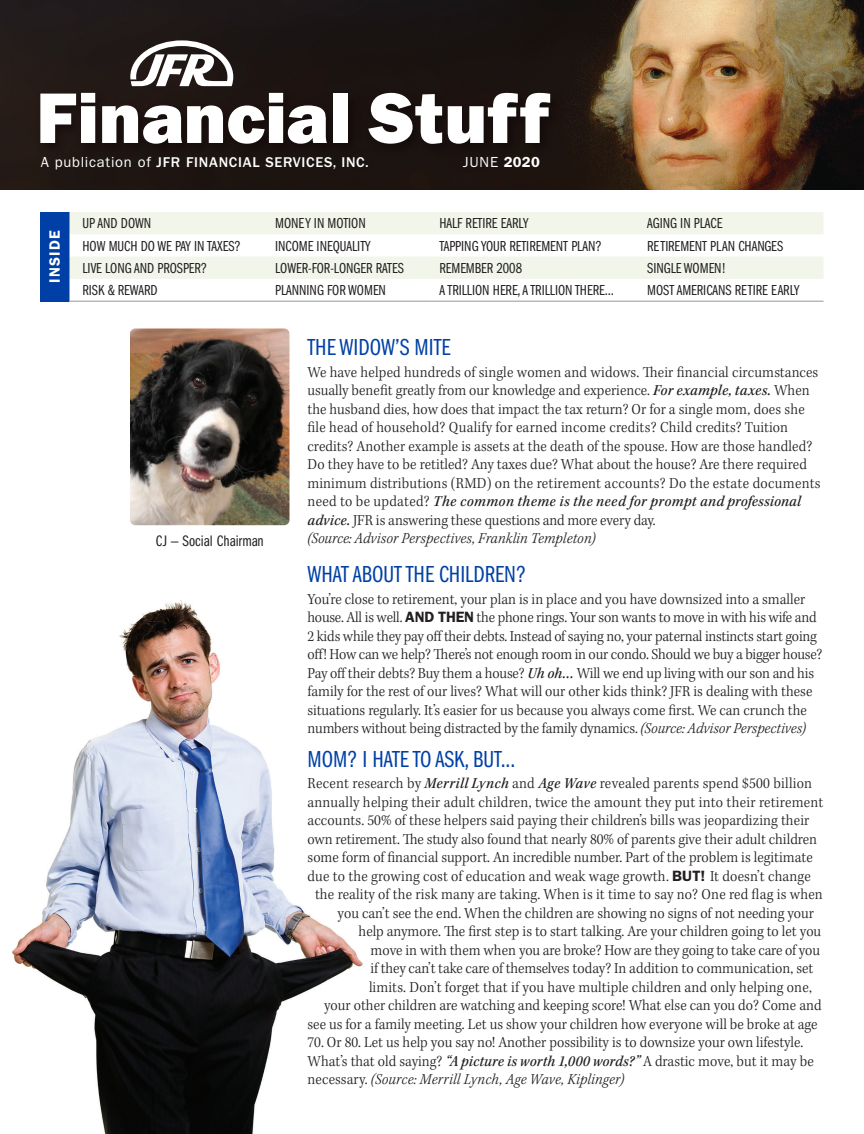
<style>
.page{position:relative;width:864px;height:1134px;background:#fff}
.page>*{position:absolute;margin:0;border:0;box-sizing:border-box;transform-origin:0 0}
.t1{font:72px "ITC Franklin Gothic Std Hvy";letter-spacing:.01em;color:#fff}
.Heads_2{font:24px "ITC Franklin Gothic Std Bk Cp";color:#0040a6}
.Body_Copy{font:15.75px/18.5px "Kepler Std Light Scn";color:#231f20}
.t2{font:15.75px "ITC Franklin Gothic Std Bk Cp";letter-spacing:-.01em;color:#231f20}
.t3{font:15px "ITC Franklin Gothic Std Bk Cp";color:#231f20}
.t4{font:600 15px "ITC Franklin Gothic Std";letter-spacing:.085em;color:#fff}
.t5{font:500 14.7px "ITC Franklin Gothic Std";letter-spacing:.05em;color:#fff}
.t6{font:14.7px "ITC Franklin Gothic Std";color:#fff}
.s1{font-weight:400}
.s2{font-weight:600}
.s3{font-family:"Kepler Std Medium Scn It"}
.s4{font-family:"Kepler Std Light Scn It"}
.s5{font-family:"ITC Franklin Gothic Std";font-weight:600;font-size:15px}
</style>
<div class="page">
<img style="left:0;top:0;width:864px;height:189px">
<svg style="left:130px;top:40px;width:103px;height:46px"></svg>
<div style="left:36px;top:90px;width:527px;height:68px;background:#19100e"></div>
<img style="left:12px;top:600px;width:351px;height:534px">
<img style="left:130px;top:328px;width:160px;height:197px">
<svg style="left:70px;top:212px;width:754px;height:67px;fill:#f1f5ea"></svg>
<hr style="left:69px;top:301px;width:197px;height:1px;background:#939598">
<hr style="left:266px;top:301px;width:164px;height:1px;background:#939598">
<hr style="left:430px;top:301px;width:208px;height:1px;background:#939598">
<hr style="left:638px;top:301px;width:186px;height:1px;background:#939598">
<div style="left:40px;top:212px;width:30px;height:90px;background:#0040a6"></div>
<h1 class="t1" style="left:37px;top:76px;width:514px">Financial Stuff</h1>
<p class="t5" style="left:41px;top:154px;width:329px"><span class="s1">A publication of</span> JFR FINANCIAL SERVICES, INC.</p>
<p class="t6" style="left:463px;top:154px;width:79px">JUNE <span class="s2">2020</span></p>
<p class="t4" style="left:46px;top:283px;width:54px;rotate:-90deg">INSIDE</p>
<p class="t3" style="left:82px;top:215px;width:70px">UP AND DOWN</p>
<p class="t3" style="left:275px;top:215px;width:92px">MONEY IN MOTION</p>
<p class="t3" style="left:439px;top:215px;width:91px">HALF RETIRE EARLY</p>
<p class="t3" style="left:647px;top:215px;width:77px">AGING IN PLACE</p>
<p class="t3" style="left:82px;top:237px;width:160px">HOW MUCH DO WE PAY IN TAXES?</p>
<p class="t3" style="left:275px;top:237px;width:97px">INCOME INEQUALITY</p>
<p class="t3" style="left:439px;top:237px;width:164px">TAPPING YOUR RETIREMENT PLAN?</p>
<p class="t3" style="left:647px;top:237px;width:138px">RETIREMENT PLAN CHANGES</p>
<p class="t3" style="left:82px;top:260px;width:126px">LIVE LONG AND PROSPER?</p>
<p class="t3" style="left:275px;top:260px;width:130px">LOWER-FOR-LONGER RATES</p>
<p class="t3" style="left:439px;top:260px;width:84px">REMEMBER 2008</p>
<p class="t3" style="left:647px;top:260px;width:80px">SINGLE WOMEN!</p>
<p class="t3" style="left:82px;top:282px;width:77px">RISK &amp; REWARD</p>
<p class="t3" style="left:275px;top:282px;width:112px">PLANNING FOR WOMEN</p>
<p class="t3" style="left:439px;top:282px;width:176px">A TRILLION HERE, A TRILLION THERE…</p>
<p class="t3" style="left:647px;top:282px;width:154px">MOST AMERICANS RETIRE EARLY</p>
<p class="t2" style="left:156px;top:532px;width:110px">CJ — Social Chairman</p>
<p class="Heads_2" style="left:308px;top:334px;width:145px">THE WIDOW’S MITE</p>
<p class="Body_Copy" style="left:308px;top:363px;width:515px">We have helped hundreds of single women and widows. Their financial circumstances usually benefit greatly from our knowledge and experience. <span class="s3">For example, taxes.</span> When the husband dies, how does that impact the tax return? Or for a single mom, does she file head of household? Qualify for earned income credits? Child credits? Tuition credits? Another example is assets at the death of the spouse. How are those handled?<br>Do they have to be retitled? Any taxes due? What about the house? Are there required minimum distributions (RMD) on the retirement accounts? Do the estate documents need to be updated? <span class="s3">The common theme is the need for prompt and professional advice.</span> JFR is answering these questions and more every day.<br><span class="s4">(Source: Advisor Perspectives, Franklin Templeton)</span></p>
<p class="Heads_2" style="left:308px;top:561px;width:220px">WHAT ABOUT THE CHILDREN?</p>
<p class="Body_Copy" style="left:308px;top:590px;width:516px">You’re close to retirement, your plan is in place and you have downsized into a smaller house. All is well. <span class="s5">AND THEN</span> the phone rings. Your son wants to move in with his wife and 2 kids while they pay off their debts. Instead of saying no, your paternal instincts start going off! How can we help? There’s not enough room in our condo. Should we buy a bigger house?<br>Pay off their debts? Buy them a house? <span class="s3">Uh oh…</span> Will we end up living with our son and his family for the rest of our lives? What will our other kids think? JFR is dealing with these situations regularly. It’s easier for us because you always come first. We can crunch the numbers without being distracted by the family dynamics. <span class="s4">(Source: Advisor Perspectives)</span></p>
<p class="Heads_2" style="left:308px;top:746px;width:209px">MOM? I HATE TO ASK, BUT...</p>
<p class="Body_Copy" style="left:308px;top:775px;width:506px">Recent research by <span class="s3">Merrill Lynch</span> and <span class="s3">Age Wave</span> revealed parents spend $500 billion</p>
<p class="Body_Copy" style="left:308px;top:793px;width:517px">annually helping their adult children, twice the amount they put into their retirement</p>
<p class="Body_Copy" style="left:308px;top:812px;width:503px">accounts. 50% of these helpers said paying their children’s bills was jeopardizing their</p>
<p class="Body_Copy" style="left:308px;top:830px;width:511px">own retirement. The study also found that nearly 80% of parents give their adult children</p>
<p class="Body_Copy" style="left:308px;top:849px;width:507px">some form of financial support. An incredible number. Part of the problem is legitimate</p>
<p class="Body_Copy" style="left:308px;top:867px;width:505px">due to the growing cost of education and weak wage growth. <span class="s5">BUT!</span> It doesn’t change</p>
<p class="Body_Copy" style="left:315px;top:886px;width:509px">the reality of the risk many are taking. When is it time to say no? One red flag is when</p>
<p class="Body_Copy" style="left:338px;top:904px;width:478px">you can’t see the end. When the children are showing no signs of not needing your</p>
<p class="Body_Copy" style="left:358px;top:923px;width:464px">help anymore. The first step is to start talking. Are your children going to let you</p>
<p class="Body_Copy" style="left:370px;top:941px;width:451px">move in with them when you are broke? How are they going to take care of you</p>
<p class="Body_Copy" style="left:370px;top:960px;width:444px">if they can’t take care of themselves today? In addition to communication, set</p>
<p class="Body_Copy" style="left:369px;top:978px;width:444px">limits. Don’t forget that if you have multiple children and only helping one,</p>
<p class="Body_Copy" style="left:324px;top:997px;width:499px">your other children are watching and keeping score! What else can you do? Come and</p>
<p class="Body_Copy" style="left:308px;top:1015px;width:512px">see us for a family meeting. Let us show your children how everyone will be broke at age</p>
<p class="Body_Copy" style="left:308px;top:1034px;width:508px">70. Or 80. Let us help you say no! Another possibility is to downsize your own lifestyle.<br>What’s that old saying? <span class="s3">“A picture is worth 1,000 words?”</span> A drastic move, but it may be necessary. <span class="s4">(Source: Merrill Lynch, Age Wave, Kiplinger)</span></p>
</div>
